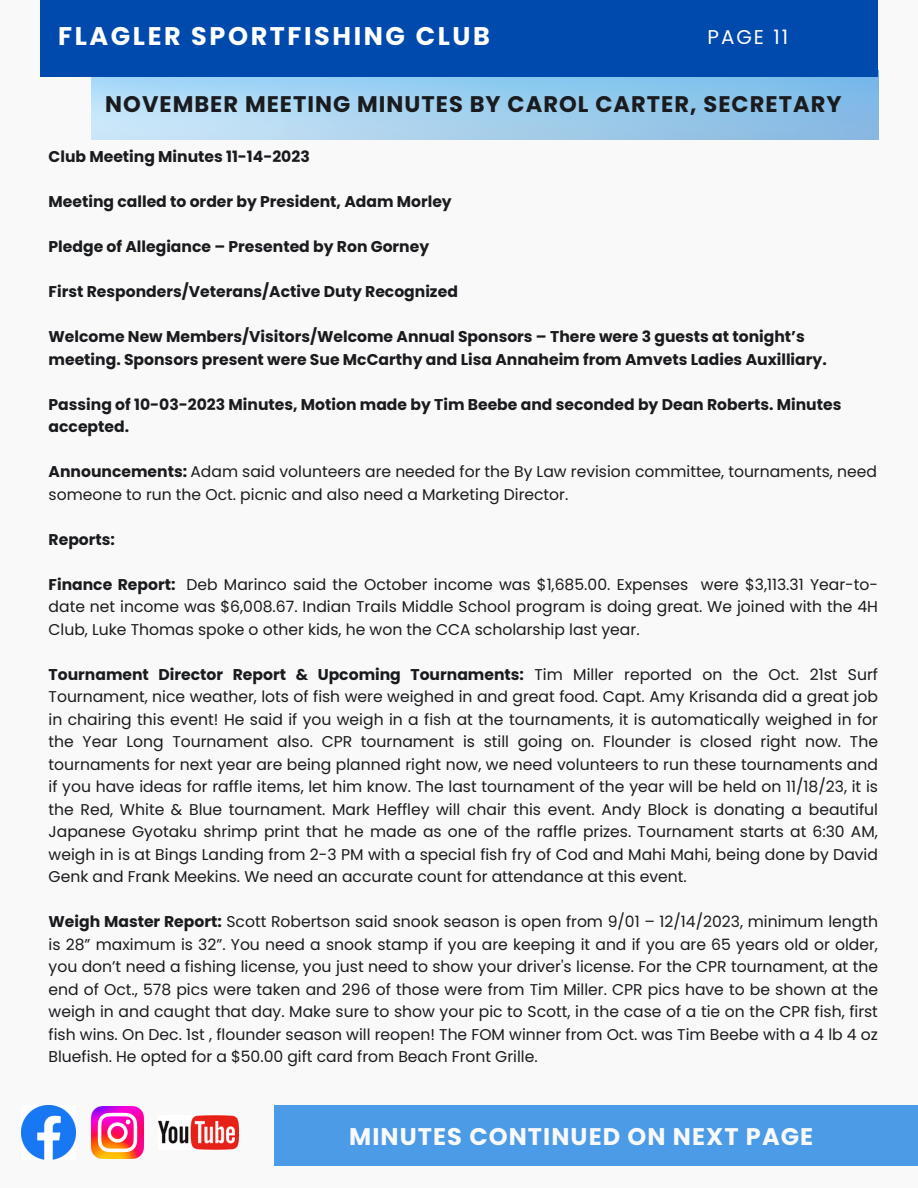
<style>
.page{position:relative;width:918px;height:1188px;background:#f9f9f9}
.page>*{position:absolute;margin:0;border:0;box-sizing:border-box;transform-origin:0 0}
.t1{font:700 25.5px "Poppins";letter-spacing:.1em;color:#fff}
.t2{font:700 24px "Poppins";letter-spacing:.045em;color:#f9f9f9}
.t3{font:700 22.5px "Poppins";letter-spacing:.045em;color:#1a1b1e}
.t4{font:19.95px "Poppins";letter-spacing:.1em;color:#fff}
.t5{font:15.6px/22.5px "Poppins";color:#1a1b1e;text-align:justify}
.t6{font:700 15.6px/22.5px "Poppins";color:#1a1b1e}
.s1{font-weight:700}
</style>
<div class="page">
<div style="left:40px;top:0;width:838px;height:77px;background:#004aad"></div>
<img style="left:22px;top:1106px;width:54px;height:54px">
<img style="left:92px;top:1107px;width:52px;height:51px">
<img style="left:159px;top:1115px;width:79px;height:34px">
<div style="left:274px;top:1105px;width:644px;height:60px;background:#4b9be7"></div>
<p class="t1" style="left:58px;top:18px;width:433px">FLAGLER SPORTFISHING CLUB</p>
<p class="t4" style="left:707px;top:23px;width:82px">PAGE 11</p>
<p class="t3" style="left:105px;top:88px;width:738px">NOVEMBER MEETING MINUTES BY CAROL CARTER, SECRETARY</p>
<p class="t6" style="left:49px;top:146px;width:263px">Club Meeting Minutes 11-14-2023</p>
<p class="t6" style="left:49px;top:191px;width:405px">Meeting called to order by President, Adam Morley</p>
<p class="t6" style="left:49px;top:236px;width:382px">Pledge of Allegiance – Presented by Ron Gorney</p>
<p class="t6" style="left:49px;top:281px;width:411px">First Responders/Veterans/Active Duty Recognized</p>
<p class="t6" style="left:49px;top:326px;width:780px">Welcome New Members/Visitors/Welcome Annual Sponsors – There were 3 guests at tonight’s meeting. Sponsors present were Sue McCarthy and Lisa Annaheim from Amvets Ladies Auxilliary.</p>
<p class="t6" style="left:49px;top:393px;width:794px">Passing of 10-03-2023 Minutes, Motion made by Tim Beebe and seconded by Dean Roberts. Minutes accepted.</p>
<p class="t5" style="left:49px;top:461px;width:830px"><span class="s1">Announcements:</span> Adam said volunteers are needed for the By Law revision committee, tournaments, need someone to run the Oct. picnic and also need a Marketing Director.</p>
<p class="t6" style="left:49px;top:528px;width:68px">Reports:</p>
<p class="t5" style="left:49px;top:573px;width:831px"><span class="s1">Finance Report:</span> Deb Marinco said the October income was $1,685.00. Expenses were $3,113.31 Year-to&shy;date net income was $6,008.67. Indian Trails Middle School program is doing great. We joined with the 4H Club, Luke Thomas spoke o other kids, he won the CCA scholarship last year.</p>
<p class="t5" style="left:49px;top:663px;width:831px"><span class="s1">Tournament Director Report &amp; Upcoming Tournaments:</span> Tim Miller reported on the Oct. 21st Surf Tournament, nice weather, lots of fish were weighed in and great food. Capt. Amy Krisanda did a great job in chairing this event! He said if you weigh in a fish at the tournaments, it is automatically weighed in for the Year Long Tournament also. CPR tournament is still going on. Flounder is closed right now. The tournaments for next year are being planned right now, we need volunteers to run these tournaments and if you have ideas for raffle items, let him know. The last tournament of the year will be held on 11/18/23, it is the Red, White &amp; Blue tournament. Mark Heffley will chair this event. Andy Block is donating a beautiful Japanese Gyotaku shrimp print that he made as one of the raffle prizes. Tournament starts at 6:30 AM, weigh in is at Bings Landing from 2-3 PM with a special fish fry of Cod and Mahi Mahi, being done by David Genk and Frank Meekins. We need an accurate count for attendance at this event.</p>
<p class="t5" style="left:49px;top:911px;width:831px"><span class="s1">Weigh Master Report:</span> Scott Robertson said snook season is open from 9/01 – 12/14/2023, minimum length is 28” maximum is 32”. You need a snook stamp if you are keeping it and if you are 65 years old or older, you don’t need a fishing license, you just need to show your driver's license. For the CPR tournament, at the end of Oct., 578 pics were taken and 296 of those were from Tim Miller. CPR pics have to be shown at the weigh in and caught that day. Make sure to show your pic to Scott, in the case of a tie on the CPR fish, first fish wins. On Dec. 1st , flounder season will reopen! The FOM winner from Oct. was Tim Beebe with a 4 lb 4 oz Bluefish. He opted for a $50.00 gift card from Beach Front Grille.</p>
<p class="t2" style="left:349px;top:1119px;width:466px">MINUTES CONTINUED ON NEXT PAGE</p>
</div>
